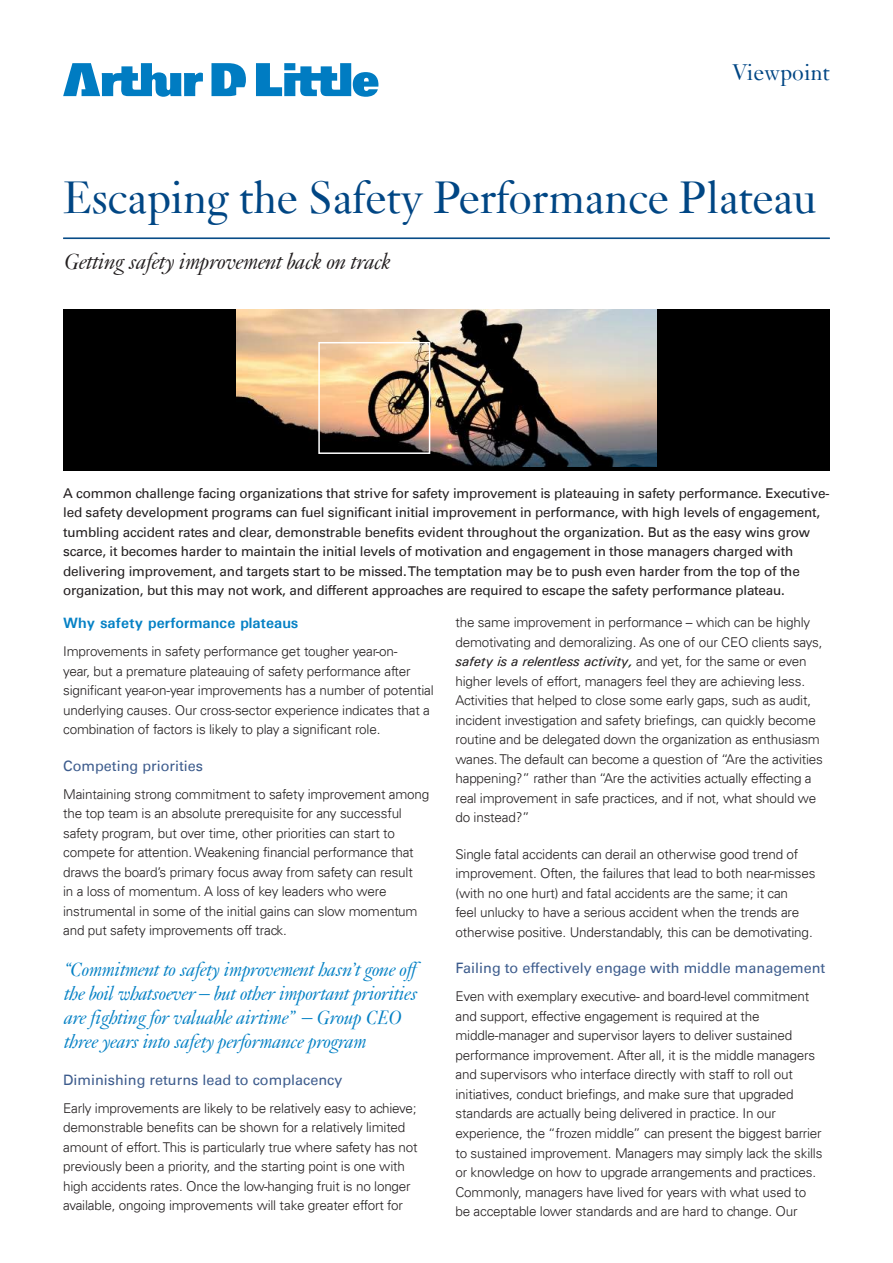
<style>
.page{position:relative;width:893px;height:1263px;background:#fff}
.page>*{position:absolute;margin:0;border:0;box-sizing:border-box;transform-origin:0 0}
.t1{font:48px "Janson";letter-spacing:-.015em;color:#004684}
.t2{font:italic 24px "Janson";letter-spacing:-.015em;color:#231f20}
.t3{font:24px "Janson";letter-spacing:-.005em;color:#004684}
.t4{font:italic 21px/24px "Janson";letter-spacing:-.015em;color:#0581c5}
.t5{font:700 15px "Univers";color:#0581c5}
.t6{font:14.4px "Univers LT";color:#3d5c8d}
.t7{font:300 13.5px/19.5px "Univers LT";letter-spacing:-.015em;color:#231f20}
.t8{font:13.5px/19.5px "Univers LT";letter-spacing:-.015em;color:#231f20}
.t9{font:italic 13.5px "Univers";letter-spacing:-.015em;color:#231f20}
.s1{font-family:"Univers LT";font-weight:300;font-style:normal}
</style>
<div class="page">
<svg style="left:63px;top:63px;width:315px;height:34px"></svg>
<div style="left:63px;top:309px;width:767px;height:162px;background:#000"></div>
<hr style="left:63px;top:238px;width:767px;height:1px;background:#004684">
<img style="left:236px;top:309px;width:421px;height:158px">
<div style="left:318px;top:342px;width:112px;height:112px;border:2px solid #fff"></div>
<h2 class="t3" style="left:732px;top:58px;width:100px">Viewpoint</h2>
<h1 class="t1" style="left:63px;top:169px;width:756px">Escaping the Safety Performance Plateau</h1>
<h2 class="t2" style="left:63px;top:248px;width:328px">Getting safety improvement back on track</h2>
<p class="t8" style="left:63px;top:483px;width:768px">A common challenge facing organizations that strive for safety improvement is plateauing in safety performance. Executive&shy;led safety development programs can fuel significant initial improvement in performance, with high levels of engagement, tumbling accident rates and clear, demonstrable benefits evident throughout the organization. But as the easy wins grow scarce, it becomes harder to maintain the initial levels of motivation and engagement in those managers charged with delivering improvement, and targets start to be missed. The temptation may be to push even harder from the top of the organization, but this may not work, and different approaches are required to escape the safety performance plateau.</p>
<p class="t5" style="left:63px;top:614px;width:237px">Why safety performance plateaus</p>
<p class="t7" style="left:63px;top:641px;width:372px">Improvements in safety performance get tougher year-on-<br>year, but a premature plateauing of safety performance after significant year-on-year improvements has a number of potential underlying causes. Our cross-sector experience indicates that a combination of factors is likely to play a significant role.</p>
<p class="t6" style="left:63px;top:757px;width:142px">Competing priorities</p>
<p class="t7" style="left:63px;top:784px;width:368px">Maintaining strong commitment to safety improvement among the top team is an absolute prerequisite for any successful safety program, but over time, other priorities can start to compete for attention. Weakening financial performance that draws the board’s primary focus away from safety can result<br>in a loss of momentum. A loss of key leaders who were instrumental in some of the initial gains can slow momentum and put safety improvements off track.</p>
<h3 class="t4" style="left:63px;top:957px;width:355px">“Commitment to safety improvement hasn’t gone off the boil whatsoever – but other important priorities are fighting for valuable airtime” – Group CEO three years into safety performance program</h3>
<p class="t6" style="left:63px;top:1071px;width:281px">Diminishing returns lead to complacency</p>
<p class="t7" style="left:63px;top:1098px;width:356px">Early improvements are likely to be relatively easy to achieve; demonstrable benefits can be shown for a relatively limited amount of effort. This is particularly true where safety has not previously been a priority, and the starting point is one with high accidents rates. Once the low-hanging fruit is no longer available, ongoing improvements will take greater effort for</p>
<p class="t7" style="left:455px;top:613px;width:368px">the same improvement in performance – which can be highly demotivating and demoralizing. As one of our CEO clients says,</p>
<p class="t9" style="left:455px;top:653px;width:353px">safety is a relentless activity, <span class="s1">and yet, for the same or even</span></p>
<p class="t7" style="left:455px;top:671px;width:369px">higher levels of effort, managers feel they are achieving less.<br>Activities that helped to close some early gaps, such as audit, incident investigation and safety briefings, can quickly become routine and be delegated down the organization as enthusiasm wanes. The default can become a question of “Are the activities happening?” rather than “Are the activities actually effecting a real improvement in safe practices, and if not, what should we do instead?”</p>
<p class="t7" style="left:455px;top:844px;width:361px">Single fatal accidents can derail an otherwise good trend of improvement. Often, the failures that lead to both near-misses (with no one hurt) and fatal accidents are the same; it can<br>feel unlucky to have a serious accident when the trends are otherwise positive. Understandably, this can be demotivating.</p>
<p class="t6" style="left:455px;top:960px;width:371px">Failing to effectively engage with middle management</p>
<p class="t7" style="left:455px;top:987px;width:368px">Even with exemplary executive- and board-level commitment and support, effective engagement is required at the middle-manager and supervisor layers to deliver sustained performance improvement. After all, it is the middle managers and supervisors who interface directly with staff to roll out initiatives, conduct briefings, and make sure that upgraded standards are actually being delivered in practice. In our experience, the “frozen middle” can present the biggest barrier to sustained improvement. Managers may simply lack the skills or knowledge on how to upgrade arrangements and practices.<br>Commonly, managers have lived for years with what used to be acceptable lower standards and are hard to change. Our</p>
</div>
